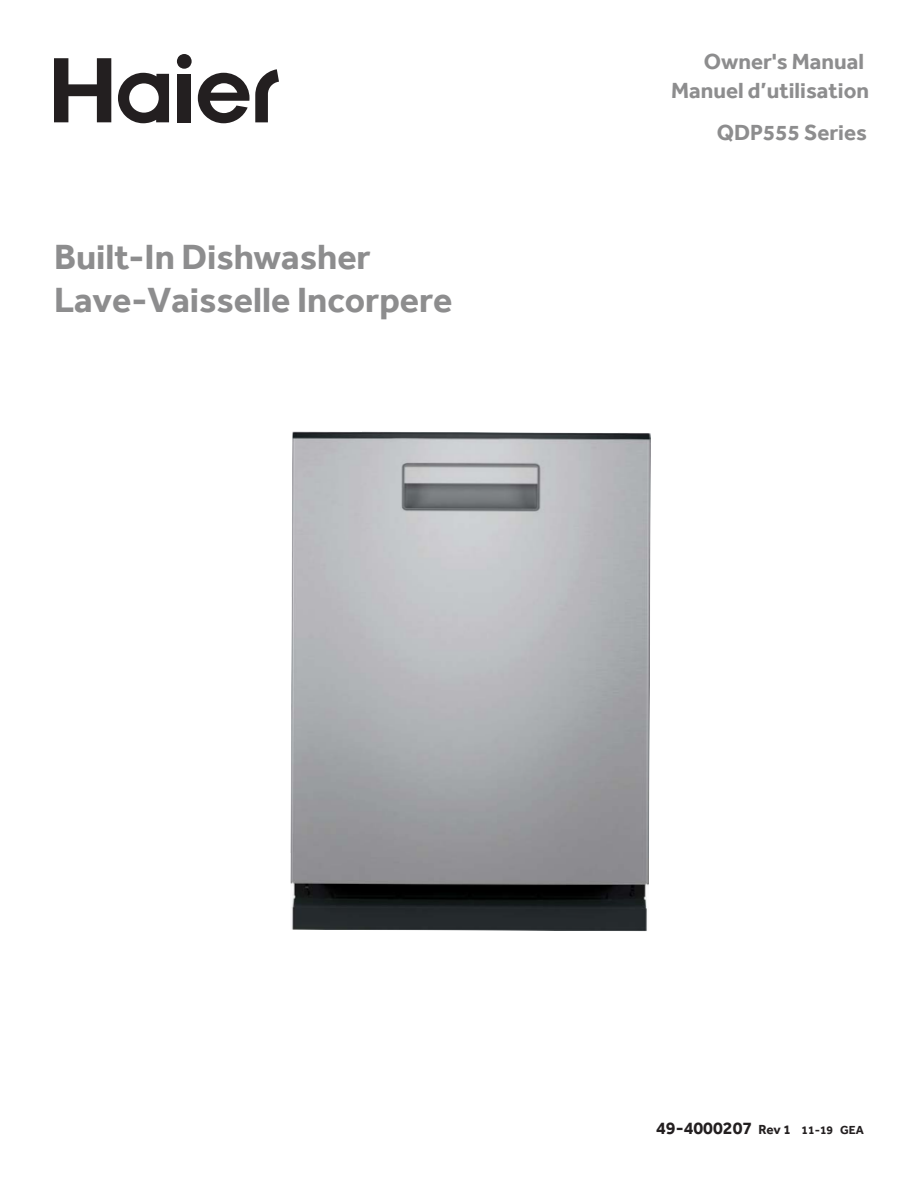
<style>
.page{position:relative;width:918px;height:1188px;background:#fff}
.page>*{position:absolute;margin:0;border:0;box-sizing:border-box;transform-origin:0 0}
.t1{font:700 36px/43.2px "Effra";color:#8d8d8e}
.t2{font:700 22.5px/28.5px "Effra";color:#8d8d8e;text-align:right}
.t3{font:700 18px "Effra";color:#231f20}
.s1{font-size:13.5px}
.s2{font-size:12px}
</style>
<div class="page">
<div style="left:178px;top:74px;width:13px;height:48px;background:#231f20"></div>
<svg style="left:177px;top:54px;width:15px;height:15px"></svg>
<svg style="left:54px;top:58px;width:57px;height:64px"></svg>
<svg style="left:118px;top:73px;width:51px;height:50px"></svg>
<svg style="left:198px;top:69px;width:81px;height:54px"></svg>
<img style="left:290px;top:431px;width:361px;height:500px">
<h1 class="t1" style="left:54px;top:235px;width:400px">Built-In Dishwasher<br>Lave-Vaisselle Incorpere</h1>
<p class="t2" style="left:671px;top:47px;width:199px">Owner's Manual<br>Manuel d’utilisation</p>
<p class="t2" style="left:717px;top:119px;width:152px">QDP555 Series</p>
<p class="t3" style="left:656px;top:1117px;width:209px">49-4000207 <span class="s1">Rev 1</span> <span class="s2">11-19 GEA</span></p>
</div>
